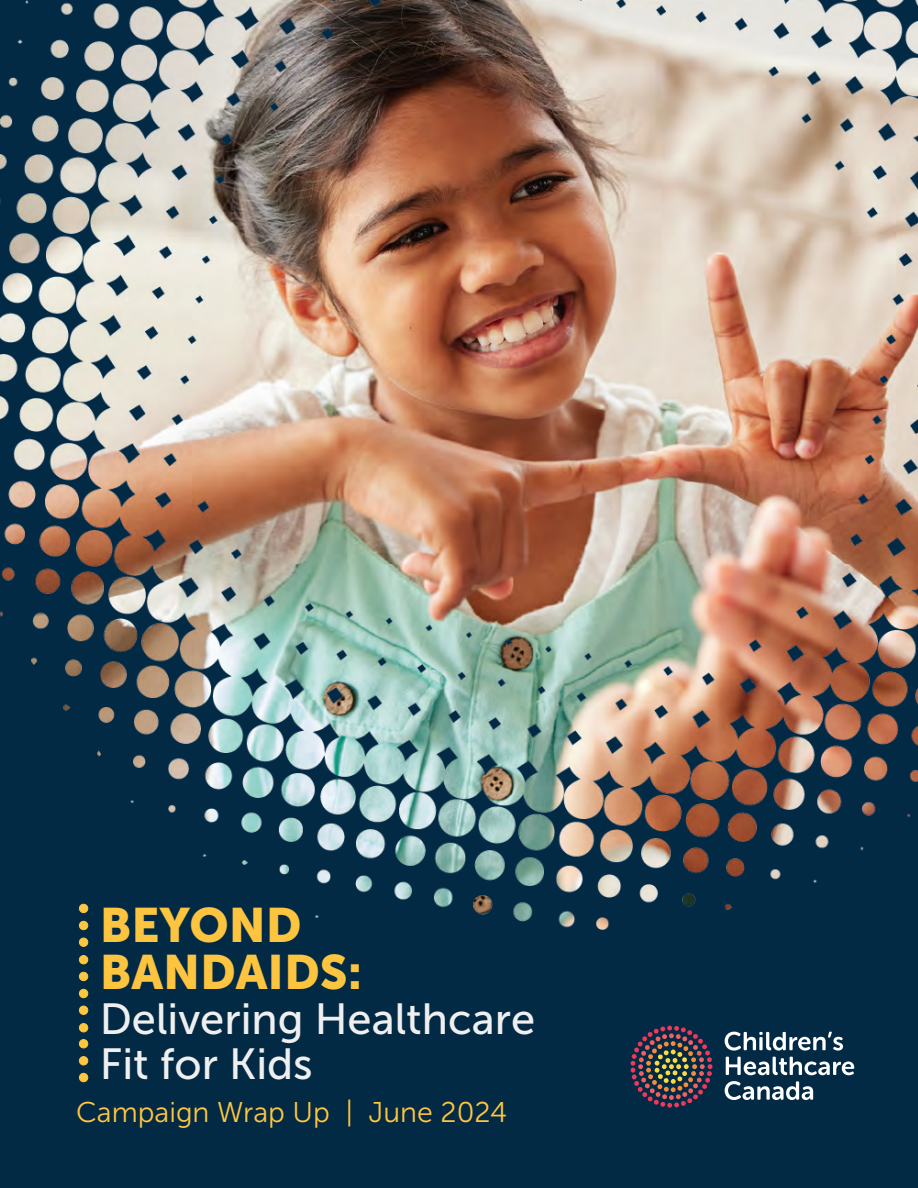
<style>
.page{position:relative;width:918px;height:1188px;background:#032a45}
.page>*{position:absolute;margin:0;border:0;box-sizing:border-box;transform-origin:0 0}
.t1{font:48px/46.5px "Museo Sans 900";color:#ffc63f}
.t2{font:43.5px/45px "Museo Sans 500";color:#f2f2f2}
.t3{font:28.5px "Museo Sans 300";color:#ffc63f}
</style>
<div class="page">
<div style="left:79px;top:1024px;width:9px;height:8px;background:#ffc63f;border-radius:50%"></div>
<div style="left:79px;top:1023px;width:9px;height:9px;border:1px solid #ffc63f;border-radius:50%"></div>
<div style="left:79px;top:1006px;width:9px;height:8px;background:#ffc63f;border-radius:50%"></div>
<div style="left:79px;top:1006px;width:9px;height:9px;border:1px solid #ffc63f;border-radius:50%"></div>
<div style="left:79px;top:989px;width:9px;height:9px;background:#ffc63f;border-radius:50%"></div>
<div style="left:79px;top:989px;width:9px;height:9px;border:1px solid #ffc63f;border-radius:50%"></div>
<div style="left:79px;top:972px;width:9px;height:9px;background:#ffc63f;border-radius:50%"></div>
<div style="left:79px;top:972px;width:9px;height:9px;border:1px solid #ffc63f;border-radius:50%"></div>
<div style="left:79px;top:956px;width:9px;height:8px;background:#ffc63f;border-radius:50%"></div>
<div style="left:79px;top:955px;width:9px;height:9px;border:1px solid #ffc63f;border-radius:50%"></div>
<div style="left:79px;top:938px;width:9px;height:8px;background:#ffc63f;border-radius:50%"></div>
<div style="left:79px;top:938px;width:9px;height:9px;border:1px solid #ffc63f;border-radius:50%"></div>
<div style="left:79px;top:1073px;width:9px;height:9px;background:#ffc63f;border-radius:50%"></div>
<div style="left:79px;top:1073px;width:9px;height:9px;border:1px solid #ffc63f;border-radius:50%"></div>
<div style="left:79px;top:1057px;width:9px;height:8px;background:#ffc63f;border-radius:50%"></div>
<div style="left:79px;top:1056px;width:9px;height:9px;border:1px solid #ffc63f;border-radius:50%"></div>
<div style="left:79px;top:1040px;width:9px;height:8px;background:#ffc63f;border-radius:50%"></div>
<div style="left:79px;top:1039px;width:9px;height:9px;border:1px solid #ffc63f;border-radius:50%"></div>
<svg style="left:725px;top:1032px;width:118px;height:19px"></svg>
<svg style="left:726px;top:1057px;width:128px;height:18px"></svg>
<svg style="left:725px;top:1081px;width:88px;height:19px"></svg>
<svg style="left:630px;top:1026px;width:83px;height:82px"></svg>
<img style="left:0;top:0;width:918px;height:930px">
<p class="t1" style="left:100px;top:902px;width:264px">BEYOND<br>BANDAIDS:</p>
<p class="t2" style="left:100px;top:996px;width:437px">Delivering Healthcare<br>Fit for Kids</p>
<p class="t3" style="left:76px;top:1097px;width:432px">Campaign Wrap Up | June 2024</p>
</div>
